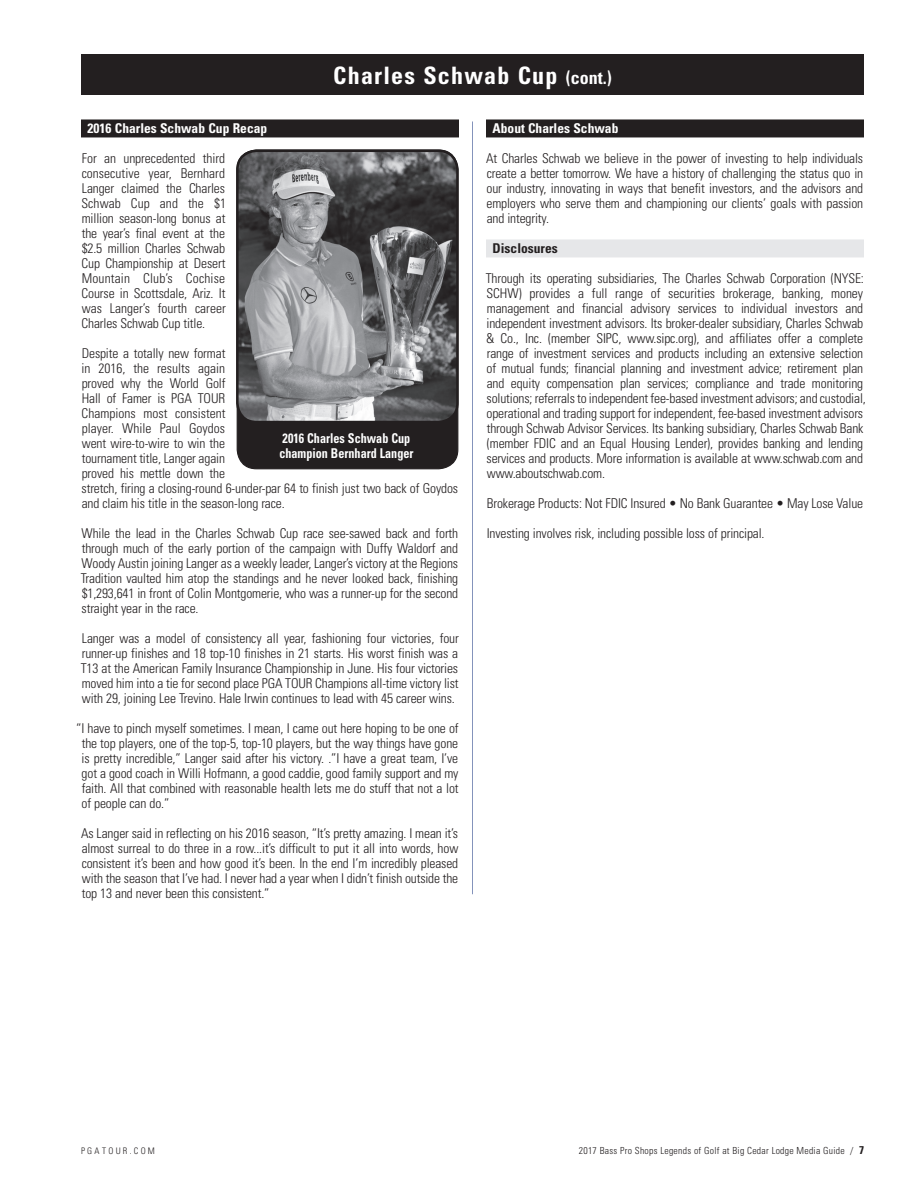
<style>
.page{position:relative;width:918px;height:1188px;background:#fff}
.page>*{position:absolute;margin:0;border:0;box-sizing:border-box;transform-origin:0 0}
.t1{font:700 condensed 24px "Univers";letter-spacing:.05em;color:#fff}
.t2{font:300 condensed 13.5px/15px "Univers";letter-spacing:-.01em;color:#231f20;text-align:justify}
.t3{font:700 condensed 13.5px "Univers";color:#fff}
.t4{font:700 condensed 13.5px/15px "Univers";color:#fff;scale:.9 1}
.t5{font:700 condensed 13.5px "Univers";color:#231f20}
.t6{font:300 condensed 9.75px "Univers";letter-spacing:.025em;color:#231f20}
.t7{font:300 condensed 9px "Univers";letter-spacing:.25em;color:#231f20}
.s1{font-size:18px}
.s2{font-weight:700;font-size:11.25px}
</style>
<div class="page">
<div style="left:81px;top:119px;width:378px;height:14px;background:#231f20"></div>
<div style="left:81px;top:131px;width:378px;height:6px;background:#231f20"></div>
<div style="left:486px;top:119px;width:378px;height:14px;background:#231f20"></div>
<div style="left:486px;top:131px;width:378px;height:6px;background:#231f20"></div>
<div style="left:486px;top:239px;width:378px;height:14px;background:#e6e7e9"></div>
<div style="left:486px;top:251px;width:378px;height:6px;background:#e6e7e9"></div>
<div style="left:81px;top:54px;width:783px;height:40px;background:#231f20"></div>
<div style="left:237px;top:150px;width:221px;height:319px;background:#231f20;border-radius:19px"></div>
<img style="left:237px;top:151px;width:218px;height:268px">
<div style="left:236px;top:150px;width:223px;height:273px;border:3px solid #231f20;border-radius:19px"></div>
<hr style="left:472px;top:122px;width:1px;height:772px;background:#8493bb">
<h1 class="t1" style="left:333px;top:61px;width:280px">Charles Schwab Cup <span class="s1">(cont.)</span></h1>
<p class="t3" style="left:88px;top:120px;width:181px">2016 Charles Schwab Cup Recap</p>
<p class="t2" style="left:82px;top:151px;width:146px">For an unprecedented third consecutive year, Bernhard Langer claimed the Charles Schwab Cup and the $1 million season-long bonus at the year’s final event at the $2.5 million Charles Schwab Cup Championship at Desert Mountain Club’s Cochise Course in Scottsdale, Ariz. It was Langer’s fourth career Charles Schwab Cup title.</p>
<p class="t2" style="left:82px;top:346px;width:378px;text-align:left">Despite a totally new format<br>in 2016, the results again<br>proved why the World Golf<br>Hall of Famer is PGA TOUR<br>Champions most consistent<br>player. While Paul Goydos<br>went wire-to-wire to win the<br>tournament title, Langer again<br>proved his mettle down the<br>stretch, firing a closing-round 6-under-par 64 to finish just two back of Goydos and claim his title in the season-long race.</p>
<p class="t2" style="left:81px;top:526px;width:379px">While the lead in the Charles Schwab Cup race see-sawed back and forth through much of the early portion of the campaign with Duffy Waldorf and Woody Austin joining Langer as a weekly leader, Langer’s victory at the Regions Tradition vaulted him atop the standings and he never looked back, finishing $1,293,641 in front of Colin Montgomerie, who was a runner-up for the second straight year in the race.</p>
<p class="t2" style="left:81px;top:631px;width:380px">Langer was a model of consistency all year, fashioning four victories, four runner-up finishes and 18 top-10 finishes in 21 starts. His worst finish was a T13 at the American Family Insurance Championship in June. His four victories moved him into a tie for second place PGA TOUR Champions all-time victory list with 29, joining Lee Trevino. Hale Irwin continues to lead with 45 career wins.</p>
<p class="t2" style="left:82px;top:721px;width:379px;text-indent:-5px">“I have to pinch myself sometimes. I mean, I came out here hoping to be one of the top players, one of the top-5, top-10 players, but the way things have gone is pretty incredible,” Langer said after his victory. .”I have a great team, I’ve got a good coach in Willi Hofmann, a good caddie, good family support and my faith. All that combined with reasonable health lets me do stuff that not a lot of people can do.”</p>
<p class="t2" style="left:81px;top:826px;width:379px">As Langer said in reflecting on his 2016 season, “It’s pretty amazing. I mean it’s almost surreal to do three in a row...it’s difficult to put it all into words, how consistent it’s been and how good it’s been. In the end I’m incredibly pleased with the season that I’ve had. I never had a year when I didn’t finish outside the top 13 and never been this consistent.”</p>
<p class="t4" style="left:279px;top:430px;width:151px">2016 Charles Schwab Cup champion Bernhard Langer</p>
<p class="t3" style="left:493px;top:120px;width:127px">About Charles Schwab</p>
<p class="t2" style="left:486px;top:151px;width:379px">At Charles Schwab we believe in the power of investing to help individuals create a better tomorrow. We have a history of challenging the status quo in our industry, innovating in ways that benefit investors, and the advisors and employers who serve them and championing our clients’ goals with passion and integrity.</p>
<p class="t5" style="left:493px;top:240px;width:67px">Disclosures</p>
<p class="t2" style="left:486px;top:271px;width:382px;text-align:left">Through its operating subsidiaries, The Charles Schwab Corporation (NYSE:<br>SCHW) provides a full range of securities brokerage, banking, money management and financial advisory services to individual investors and independent investment advisors. Its broker-dealer subsidiary, Charles Schwab &amp; Co., Inc. (member SIPC, www.sipc.org), and affiliates offer a complete range of investment services and products including an extensive selection of mutual funds; financial planning and investment advice; retirement plan and equity compensation plan services; compliance and trade monitoring solutions; referrals to independent fee-based investment advisors; and custodial, operational and trading support for independent, fee-based investment advisors through Schwab Advisor Services. Its banking subsidiary, Charles Schwab Bank (member FDIC and an Equal Housing Lender), provides banking and lending services and products. More information is available at www.schwab.com and www.aboutschwab.com.</p>
<p class="t2" style="left:487px;top:496px;width:378px">Brokerage Products: Not FDIC Insured • No Bank Guarantee • May Lose Value</p>
<p class="t2" style="left:487px;top:526px;width:279px">Investing involves risk, including possible loss of principal.</p>
<p class="t7" style="left:81px;top:1145px;width:75px">PGATOUR.COM</p>
<p class="t6" style="left:579px;top:1144px;width:287px">2017 Bass Pro Shops Legends of Golf at Big Cedar Lodge Media Guide / <span class="s2">7</span></p>
</div>
